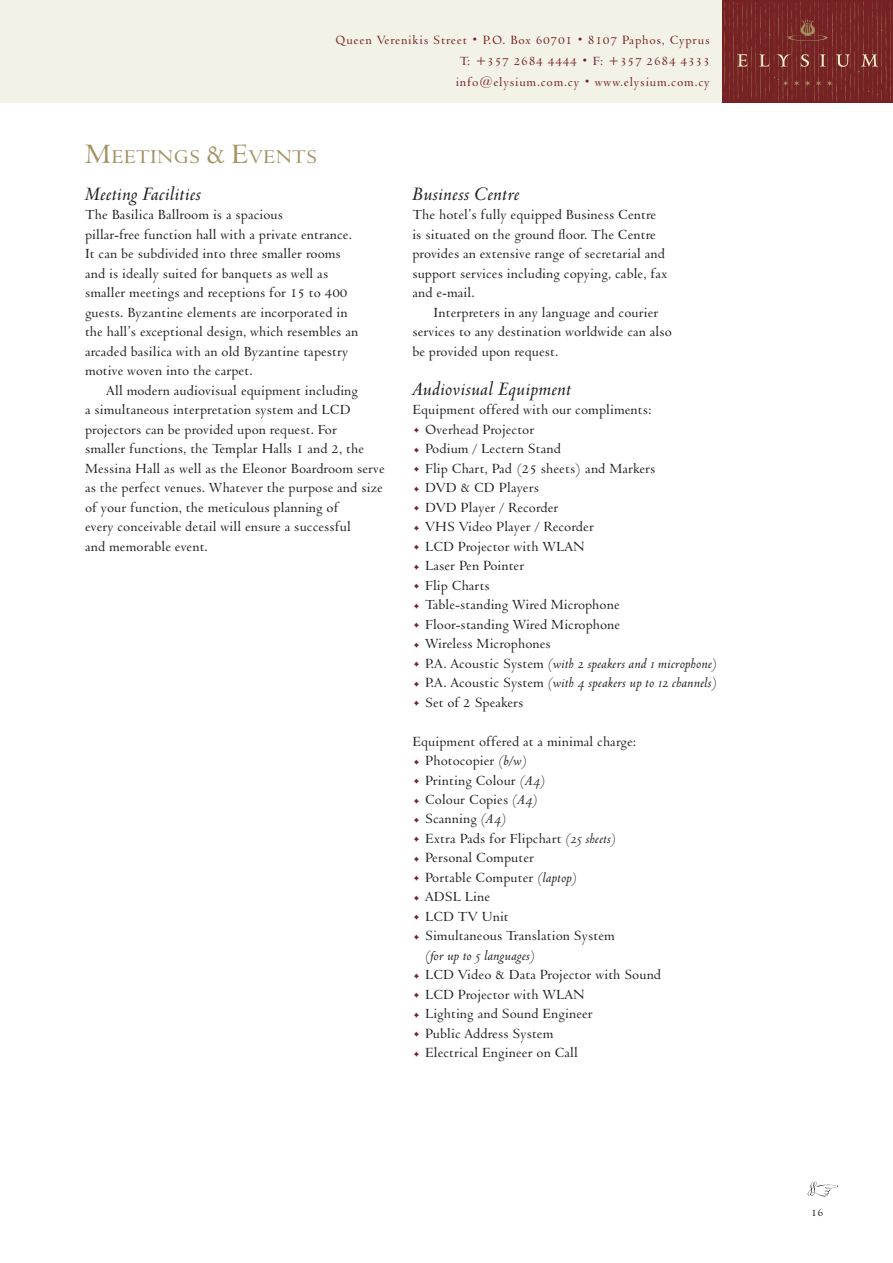
<style>
.page{position:relative;width:893px;height:1263px;background:#fff}
.page>*{position:absolute;margin:0;border:0;box-sizing:border-box;transform-origin:0 0}
.t1{font:600 37.5px "Venetian 301 BT";color:#762123}
.t2{font:italic 600 21px "Venetian 301 BT";color:#231f20}
.t3{font:600 21px "Venetian 301 BT";letter-spacing:.01em;color:#a39161}
.t4{font:600 15px/19.5px "Venetian 301 BT";color:#231f20}
.t5{font:italic 600 15px "Venetian 301 BT";color:#231f20}
.t6{font:600 13.5px/21px "Venetian 301 BT";letter-spacing:.05em;color:#762123;text-align:justify}
.t7{font:600 12px "Venetian 301 BT";color:#231f20}
.s1{font-size:30px}
.s2{font-style:normal}
.s3{font-style:italic}
</style>
<div class="page">
<div style="left:0;top:0;width:893px;height:102px;background:#f3f2e6"></div>
<svg style="left:724px;top:0;width:168px;height:102px;background:#7a2a28"></svg>
<svg style="left:808px;top:1182px;width:30px;height:14px"></svg>
<p class="t6" style="left:456px;top:30px;width:256px;text-indent:-120px">Queen Verenikis Street P.O. Box 60701 8107 Paphos, Cyprus T: +357 2684 4444 F: +357 2684 4333 info@elysium.com.cy www.elysium.com.cy</p>
<h2 class="t3" style="left:85px;top:148px;width:234px"><span class="s1">M</span>EETINGS <span class="s1">&amp; E</span>VENTS</h2>
<h2 class="t2" style="left:85px;top:186px;width:118px">Meeting Facilities</h2>
<p class="t4" style="left:85px;top:206px;width:275px">The Basilica Ballroom is a spacious<br>pillar-free function hall with a private entrance.<br>It can be subdivided into three smaller rooms and is ideally suited for banquets as well as smaller meetings and receptions for 15 to 400 guests. Byzantine elements are incorporated in the hall’s exceptional design, which resembles an arcaded basilica with an old Byzantine tapestry motive woven into the carpet.</p>
<p class="t4" style="left:85px;top:382px;width:301px;text-indent:21px">All modern audiovisual equipment including<br>a simultaneous interpretation system and LCD projectors can be provided upon request. For<br>smaller functions, the Templar Halls 1 and 2, the Messina Hall as well as the Eleonor Boardroom serve as the perfect venues. Whatever the purpose and size of your function, the meticulous planning of<br>every conceivable detail will ensure a successful<br>and memorable event.</p>
<h2 class="t2" style="left:412px;top:186px;width:109px">Business Centre</h2>
<p class="t4" style="left:412px;top:206px;width:257px">The hotel’s fully equipped Business Centre is situated on the ground floor. The Centre provides an extensive range of secretarial and support services including copying, cable, fax and e-mail.</p>
<p class="t4" style="left:412px;top:304px;width:261px;text-indent:21px">Interpreters in any language and courier services to any destination worldwide can also be provided upon request.</p>
<h2 class="t2" style="left:412px;top:381px;width:161px">Audiovisual Equipment</h2>
<p class="t4" style="left:412px;top:401px;width:241px">Equipment offered with our compliments:</p>
<h1 class="t1" style="left:412px;top:405px;width:10px">.</h1>
<p class="t4" style="left:425px;top:421px;width:111px">Overhead Projector</p>
<h1 class="t1" style="left:412px;top:425px;width:10px">.</h1>
<p class="t4" style="left:425px;top:440px;width:138px">Podium / Lectern Stand</p>
<h1 class="t1" style="left:412px;top:444px;width:10px">.</h1>
<p class="t4" style="left:425px;top:460px;width:232px">Flip Chart, Pad (25 sheets) and Markers</p>
<h1 class="t1" style="left:412px;top:464px;width:10px">.</h1>
<p class="t4" style="left:425px;top:479px;width:116px">DVD &amp; CD Players</p>
<h1 class="t1" style="left:412px;top:483px;width:10px">.</h1>
<p class="t4" style="left:425px;top:499px;width:135px">DVD Player / Recorder</p>
<h1 class="t1" style="left:412px;top:503px;width:10px">.</h1>
<p class="t4" style="left:425px;top:518px;width:170px">VHS Video Player / Recorder</p>
<h1 class="t1" style="left:412px;top:522px;width:10px">.</h1>
<p class="t4" style="left:425px;top:538px;width:161px">LCD Projector with WLAN</p>
<h1 class="t1" style="left:412px;top:541px;width:10px">.</h1>
<p class="t4" style="left:425px;top:557px;width:101px">Laser Pen Pointer</p>
<h1 class="t1" style="left:412px;top:561px;width:10px">.</h1>
<p class="t4" style="left:425px;top:577px;width:66px">Flip Charts</p>
<h1 class="t1" style="left:412px;top:580px;width:10px">.</h1>
<p class="t4" style="left:425px;top:596px;width:196px">Table-standing Wired Microphone</p>
<h1 class="t1" style="left:412px;top:600px;width:10px">.</h1>
<p class="t4" style="left:425px;top:616px;width:197px">Floor-standing Wired Microphone</p>
<h1 class="t1" style="left:412px;top:619px;width:10px">.</h1>
<p class="t4" style="left:425px;top:635px;width:127px">Wireless Microphones</p>
<h1 class="t1" style="left:412px;top:639px;width:10px">.</h1>
<p class="t5" style="left:425px;top:658px;width:294px"><span class="s2">P.A. Acoustic System</span> (with 2 speakers and 1 microphone)</p>
<h1 class="t1" style="left:412px;top:658px;width:10px">.</h1>
<p class="t5" style="left:425px;top:677px;width:294px"><span class="s2">P.A. Acoustic System</span> (with 4 speakers up to 12 channels)</p>
<h1 class="t1" style="left:412px;top:678px;width:10px">.</h1>
<p class="t4" style="left:425px;top:694px;width:100px">Set of 2 Speakers</p>
<p class="t4" style="left:412px;top:733px;width:226px">Equipment offered at a minimal charge:</p>
<h1 class="t1" style="left:412px;top:736px;width:10px">.</h1>
<p class="t4" style="left:425px;top:752px;width:104px">Photocopier <span class="s3">(b/w)</span></p>
<h1 class="t1" style="left:412px;top:756px;width:10px">.</h1>
<p class="t4" style="left:425px;top:772px;width:122px">Printing Colour <span class="s3">(A4)</span></p>
<h1 class="t1" style="left:412px;top:775px;width:10px">.</h1>
<p class="t4" style="left:425px;top:791px;width:115px">Colour Copies <span class="s3">(A4)</span></p>
<h1 class="t1" style="left:412px;top:795px;width:10px">.</h1>
<p class="t4" style="left:425px;top:811px;width:83px">Scanning <span class="s3">(A4)</span></p>
<h1 class="t1" style="left:412px;top:814px;width:10px">.</h1>
<p class="t4" style="left:425px;top:830px;width:193px">Extra Pads for Flipchart <span class="s3">(25 sheets)</span></p>
<h1 class="t1" style="left:412px;top:834px;width:10px">.</h1>
<p class="t4" style="left:425px;top:850px;width:111px">Personal Computer</p>
<h1 class="t1" style="left:412px;top:853px;width:10px">.</h1>
<p class="t4" style="left:425px;top:869px;width:154px">Portable Computer <span class="s3">(laptop)</span></p>
<h1 class="t1" style="left:412px;top:873px;width:10px">.</h1>
<p class="t4" style="left:425px;top:889px;width:67px">ADSL Line</p>
<h1 class="t1" style="left:412px;top:892px;width:10px">.</h1>
<p class="t4" style="left:425px;top:908px;width:85px">LCD TV Unit</p>
<h1 class="t1" style="left:412px;top:912px;width:10px">.</h1>
<p class="t4" style="left:425px;top:927px;width:191px">Simultaneous Translation System</p>
<p class="t5" style="left:425px;top:950px;width:112px">(for up to 5 languages)</p>
<h1 class="t1" style="left:412px;top:951px;width:10px">.</h1>
<p class="t4" style="left:425px;top:966px;width:238px">LCD Video &amp; Data Projector with Sound</p>
<h1 class="t1" style="left:412px;top:970px;width:10px">.</h1>
<p class="t4" style="left:425px;top:986px;width:161px">LCD Projector with WLAN</p>
<h1 class="t1" style="left:412px;top:990px;width:10px">.</h1>
<p class="t4" style="left:425px;top:1005px;width:169px">Lighting and Sound Engineer</p>
<h1 class="t1" style="left:412px;top:1009px;width:10px">.</h1>
<p class="t4" style="left:425px;top:1025px;width:130px">Public Address System</p>
<h1 class="t1" style="left:412px;top:1029px;width:10px">.</h1>
<p class="t4" style="left:425px;top:1044px;width:154px">Electrical Engineer on Call</p>
<p class="t7" style="left:811px;top:1207px;width:14px">16</p>
</div>
